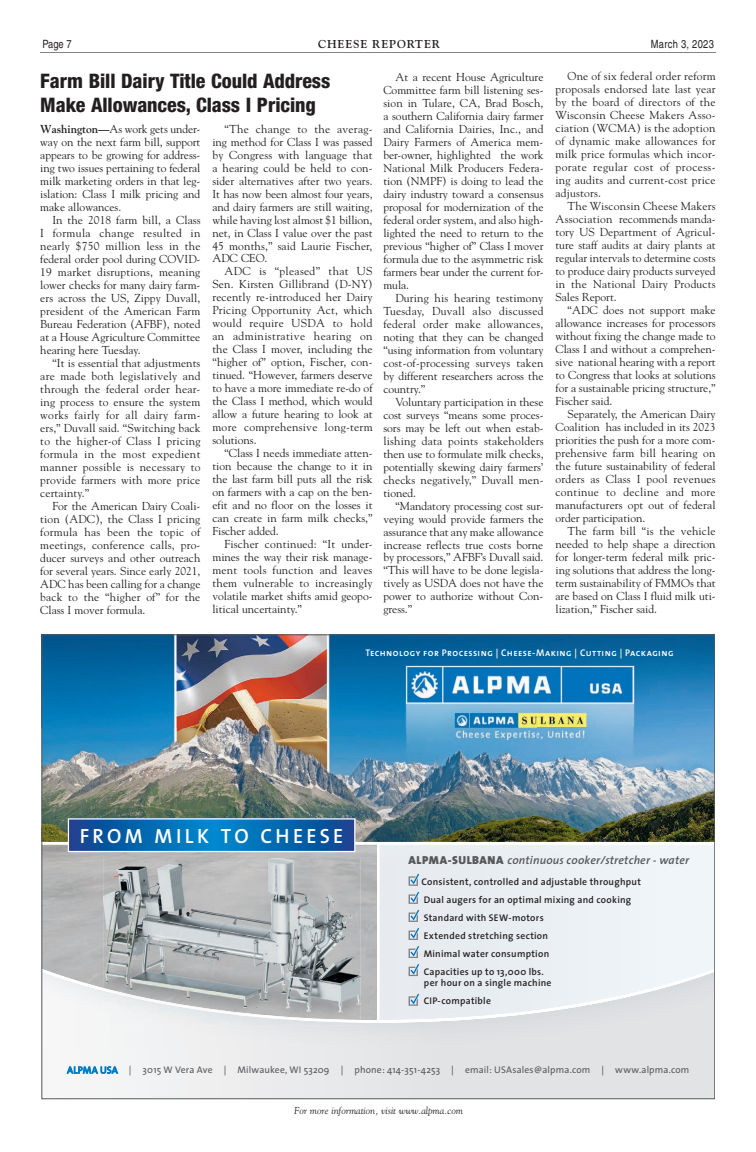
<style>
.page{position:relative;width:756px;height:1152px;background:#fff}
.page>*{position:absolute;margin:0;border:0;box-sizing:border-box;transform-origin:0 0}
.t1{font:20.6px "The Sans Semi Bold Caps";letter-spacing:.165em;color:#fff}
.t2{font:800 condensed 20px/24px "Helvetica Neue";letter-spacing:-.005em;color:#231f20}
.t3{font:italic 600 11.6px "The Sans";letter-spacing:.01em;color:#57585a}
.t4{font:11.5px/13px "Goudy";color:#231f20;text-align:justify}
.t5{font:condensed 11.4px "Helvetica";letter-spacing:.025em;color:#231f20}
.t6{font:700 11.4px "Goudy";letter-spacing:.075em;color:#231f20}
.t7{font:italic 10px "Goudy";color:#231f20}
.t8{font:600 9.7px/18.1px "The Sans";letter-spacing:.03em;color:#231f20}
.t9{font:9.7px "The Sans";letter-spacing:.015em;color:#57585a}
.t10{font:9.7px "The Sans Semi Bold Caps";letter-spacing:.045em;color:#fff}
.s1{font-weight:700}
.s2{font-weight:900;font-style:normal}
.s3{color:#0072bc}
</style>
<div class="page">
<hr style="left:40px;top:52px;width:676px;height:1px;background:#808285">
<div style="left:42px;top:1049px;width:673px;height:50px;background:linear-gradient(to right,#f4f4f5,#dddee0)"></div>
<img style="left:44px;top:637px;width:669px;height:91px">
<img style="left:44px;top:728px;width:494px;height:101px">
<img style="left:538px;top:728px;width:175px;height:101px">
<img style="left:44px;top:829px;width:669px;height:13px">
<svg style="left:44px;top:844px;width:669px;height:179px;fill:#e9eef2"></svg>
<svg style="left:67px;top:1062px;width:51px;height:16px"></svg>
<svg style="left:70px;top:820px;width:283px;height:30px;background:#0466ad"></svg>
<div style="left:68px;top:818px;width:287px;height:34px;border:1px solid #fff"></div>
<svg style="left:409px;top:874px;width:10px;height:12px"></svg>
<svg style="left:409px;top:892px;width:10px;height:12px"></svg>
<svg style="left:409px;top:910px;width:10px;height:12px"></svg>
<svg style="left:409px;top:928px;width:10px;height:12px"></svg>
<svg style="left:409px;top:946px;width:10px;height:12px"></svg>
<svg style="left:409px;top:964px;width:10px;height:12px"></svg>
<svg style="left:409px;top:994px;width:10px;height:12px"></svg>
<img style="left:103px;top:858px;width:258px;height:130px">
<img style="left:103px;top:988px;width:258px;height:35px">
<p class="t5" style="left:42px;top:37px;width:31px">Page 7</p>
<p class="t6" style="left:318px;top:37px;width:123px">CHEESE REPORTER</p>
<p class="t5" style="left:651px;top:37px;width:65px">March 3, 2023</p>
<h2 class="t2" style="left:40px;top:69px;width:292px">Farm Bill Dairy Title Could Address<br>Make Allowances, Class I Pricing</h2>
<p class="t4" style="left:40px;top:122px;width:162px"><span class="s1">Washington—</span>As work gets under&shy;way on the next farm bill, support appears to be growing for address&shy;ing two issues pertaining to federal milk marketing orders in that leg&shy;islation: Class I milk pricing and make allowances.</p>
<p class="t4" style="left:40px;top:213px;width:162px;text-indent:12px">In the 2018 farm bill, a Class I formula change resulted in nearly $750 million less in the federal order pool during COVID-19 market disruptions, meaning lower checks for many dairy farm&shy;ers across the US, Zippy Duvall, president of the American Farm Bureau Federation (AFBF), noted at a House Agriculture Committee hearing here Tuesday.</p>
<p class="t4" style="left:40px;top:356px;width:162px;text-indent:12px">“It is essential that adjustments are made both legislatively and through the federal order hear&shy;ing process to ensure the system works fairly for all dairy farm&shy;ers,” Duvall said. “Switching back to the higher-of Class I pricing formula in the most expedient manner possible is necessary to provide farmers with more price certainty.”</p>
<p class="t4" style="left:40px;top:499px;width:162px;text-indent:12px">For the American Dairy Coali&shy;tion (ADC), the Class I pricing formula has been the topic of meetings, conference calls, pro&shy;ducer surveys and other outreach for several years. Since early 2021, ADC has been calling for a change back to the “higher of” for the Class I mover formula.</p>
<p class="t4" style="left:212px;top:122px;width:162px;text-indent:12px">“The change to the averag&shy;ing method for Class I was passed by Congress with language that a hearing could be held to con&shy;sider alternatives after two years.<br>It has now been almost four years, and dairy farmers are still waiting, while having lost almost $1 billion, net, in Class I value over the past 45 months,” said Laurie Fischer, ADC CEO.</p>
<p class="t4" style="left:212px;top:265px;width:162px;text-indent:12px">ADC is “pleased” that US Sen. Kirsten Gillibrand (D-NY) recently re-introduced her Dairy Pricing Opportunity Act, which would require USDA to hold an administrative hearing on the Class I mover, including the “higher of” option, Fischer, con&shy;tinued. “However, farmers deserve to have a more immediate re-do of the Class I method, which would allow a future hearing to look at more comprehensive long-term solutions.</p>
<p class="t4" style="left:212px;top:447px;width:162px;text-indent:12px">“Class I needs immediate atten&shy;tion because the change to it in the last farm bill puts all the risk on farmers with a cap on the ben&shy;efit and no floor on the losses it can create in farm milk checks,” Fischer added.</p>
<p class="t4" style="left:212px;top:538px;width:162px;text-indent:12px">Fischer continued: “It under&shy;mines the way their risk manage&shy;ment tools function and leaves them vulnerable to increasingly volatile market shifts amid geopo&shy;litical uncertainty.”</p>
<p class="t4" style="left:383px;top:70px;width:162px;text-indent:12px">At a recent House Agriculture Committee farm bill listening ses&shy;sion in Tulare, CA, Brad Bosch, a southern California dairy farmer and California Dairies, Inc., and Dairy Farmers of America mem&shy;ber-owner, highlighted the work National Milk Producers Federa&shy;tion (NMPF) is doing to lead the dairy industry toward a consensus proposal for modernization of the federal order system, and also high&shy;lighted the need to return to the previous “higher of” Class I mover formula due to the asymmetric risk farmers bear under the current for&shy;mula.</p>
<p class="t4" style="left:383px;top:291px;width:162px;text-indent:12px">During his hearing testimony Tuesday, Duvall also discussed federal order make allowances, noting that they can be changed “using information from voluntary cost-of-processing surveys taken by different researchers across the country.”</p>
<p class="t4" style="left:383px;top:395px;width:162px;text-indent:12px">Voluntary participation in these cost surveys “means some proces&shy;sors may be left out when estab&shy;lishing data points stakeholders then use to formulate milk checks, potentially skewing dairy farmers’ checks negatively,” Duvall men&shy;tioned.</p>
<p class="t4" style="left:383px;top:499px;width:162px;text-indent:12px">“Mandatory processing cost sur&shy;veying would provide farmers the assurance that any make allowance increase reflects true costs borne by processors,” AFBF’s Duvall said. “This will have to be done legisla&shy;tively as USDA does not have the power to authorize without Con&shy;gress.”</p>
<p class="t4" style="left:556px;top:70px;width:162px;text-indent:12px">One of six federal order reform proposals endorsed late last year by the board of directors of the Wisconsin Cheese Makers Asso&shy;ciation (WCMA) is the adoption of dynamic make allowances for milk price formulas which incor&shy;porate regular cost of process&shy;ing audits and current-cost price adjustors.</p>
<p class="t4" style="left:556px;top:200px;width:162px;text-indent:12px">The Wisconsin Cheese Makers Association recommends manda&shy;tory US Department of Agricul&shy;ture staff audits at dairy plants at regular intervals to determine costs to produce dairy products surveyed in the National Dairy Products Sales Report.</p>
<p class="t4" style="left:556px;top:304px;width:162px;text-indent:12px">“ADC does not support make allowance increases for processors without fixing the change made to Class I and without a comprehen&shy;sive national hearing with a report to Congress that looks at solutions for a sustainable pricing structure,” Fischer said.</p>
<p class="t4" style="left:556px;top:408px;width:162px;text-indent:12px">Separately, the American Dairy Coalition has included in its 2023 priorities the push for a more com&shy;prehensive farm bill hearing on the future sustainability of federal orders as Class I pool revenues continue to decline and more manufacturers opt out of federal order participation.</p>
<p class="t4" style="left:556px;top:524px;width:162px;text-indent:12px">The farm bill “is the vehicle needed to help shape a direction for longer-term federal milk pric&shy;ing solutions that address the long&shy;term sustainability of FMMOs that are based on Class I fluid milk uti&shy;lization,” Fischer said.</p>
<p class="t10" style="left:365px;top:644px;width:310px">Technology for Processing | Cheese-Making | Cutting | Packaging</p>
<h1 class="t1" style="left:80px;top:819px;width:265px">FROM MILK TO CHEESE</h1>
<p class="t3" style="left:409px;top:850px;width:282px"><span class="s2">ALPMA-SULBANA</span> continuous cooker/stretcher - water</p>
<p class="t8" style="left:421px;top:872px;width:221px">Consistent, controlled and adjustable throughput Dual augers for an optimal mixing and cooking Standard with SEW-motors<br>Extended stretching section<br>Minimal water consumption<br>Capacities up to 13,000 lbs.</p>
<p class="t8" style="left:424px;top:974px;width:129px">per hour on a single machine<br>CIP-compatible</p>
<p class="t9" style="left:67px;top:1062px;width:624px"><span class="s3">ALPMA USA</span> | 3015 W Vera Ave | Milwaukee, WI 53209 | phone: 414-351-4253 | email: USAsales@alpma.com | www.alpma.com</p>
<p class="t7" style="left:294px;top:1105px;width:171px">For more information, visit www.alpma.com</p>
</div>
